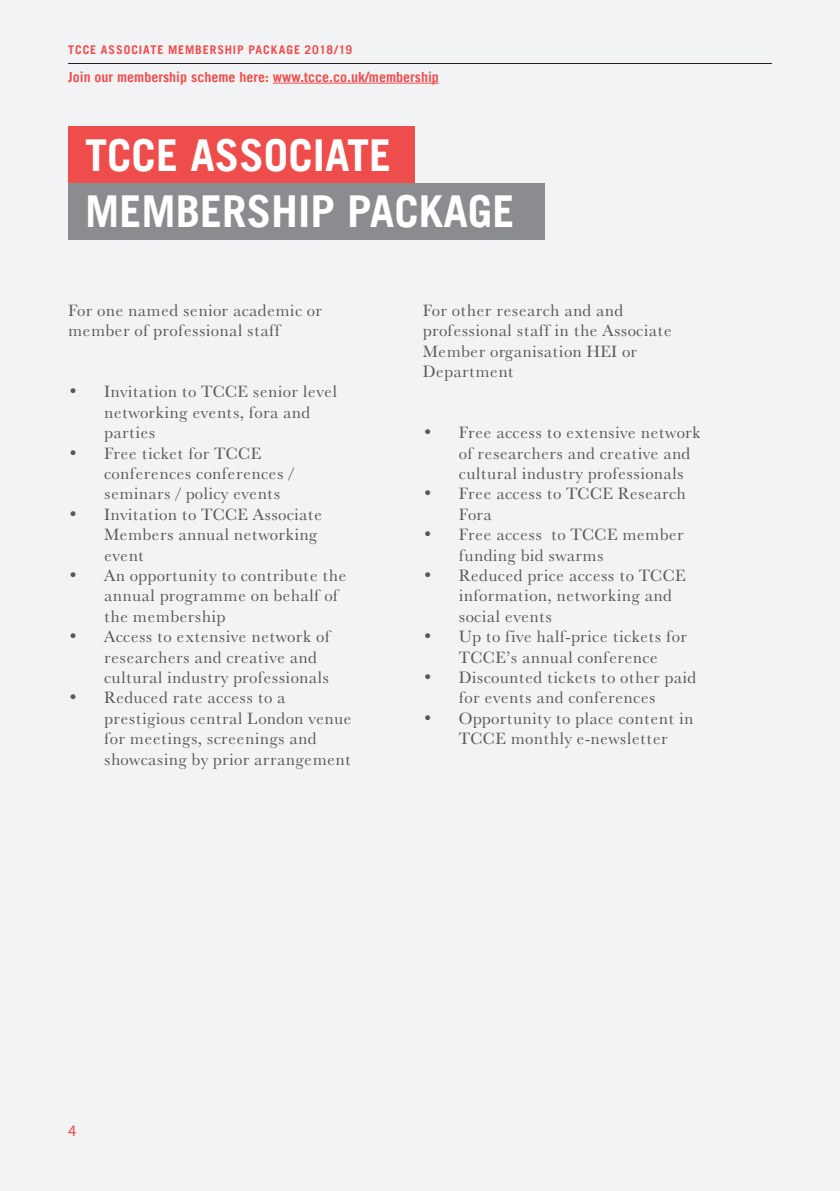
<style>
.page{position:relative;width:840px;height:1191px;background:#fff}
.page>*{position:absolute;margin:0;border:0;box-sizing:border-box;transform-origin:0 0}
.t1{font:700 44px "Trade Gothic LT";color:#fff}
.Body{font:17px/20.4px "Baskerville No 2 BT";letter-spacing:.01em;color:#57585a}
.t2{font:16px "Myriad Pro";color:#ef4d4d}
.t3{font:700 14px "Trade Gothic LT";color:#ef4d4c}
.t4{font:700 12px "Trade Gothic LT";letter-spacing:.075em;color:#ef4d4d}
.s1{color:#ef4d4d}
</style>
<div class="page">
<div style="left:0;top:0;width:839px;height:1191px;background:#f2f3f4"></div>
<div style="left:68px;top:126px;width:346px;height:57px;background:#ef4d4b"></div>
<div style="left:68px;top:183px;width:476px;height:57px;background:#8a8c8f"></div>
<hr style="left:273px;top:83px;width:166px;height:1px;background:#ef4d4d">
<hr style="left:68px;top:63px;width:703px;height:1px;background:#231f20">
<p class="t4" style="left:68px;top:42px;width:285px">TCCE ASSOCIATE MEMBERSHIP PACKAGE 2018/19</p>
<p class="t3" style="left:68px;top:68px;width:372px">Join our membership scheme here: <span class="s1">www.tcce.co.uk/membership</span></p>
<p class="t1" style="left:85px;top:128px;width:307px">TCCE ASSOCIATE</p>
<p class="t1" style="left:85px;top:184px;width:430px">MEMBERSHIP PACKAGE</p>
<p class="Body" style="left:68px;top:299px;width:255px">For one named senior academic or member of professional staff</p>
<p class="Body" style="left:104px;top:381px;width:234px;text-indent:-36px">• Invitation to TCCE senior level networking events, fora and parties</p>
<p class="Body" style="left:104px;top:442px;width:191px;text-indent:-36px">• Free ticket for TCCE conferences conferences / seminars / policy events</p>
<p class="Body" style="left:104px;top:503px;width:220px;text-indent:-36px">• Invitation to TCCE Associate<br>Members annual networking event</p>
<p class="Body" style="left:104px;top:565px;width:244px;text-indent:-36px">• An opportunity to contribute the annual programme on behalf of the membership</p>
<p class="Body" style="left:104px;top:626px;width:227px;text-indent:-36px">• Access to extensive network of researchers and creative and cultural industry professionals</p>
<p class="Body" style="left:104px;top:687px;width:249px;text-indent:-36px">• Reduced rate access to a prestigious central London venue for meetings, screenings and showcasing by prior arrangement</p>
<p class="Body" style="left:422px;top:299px;width:250px">For other research and and professional staff in the Associate<br>Member organisation HEI or<br>Department</p>
<p class="Body" style="left:458px;top:422px;width:243px;text-indent:-36px">• Free access to extensive network of researchers and creative and cultural industry professionals</p>
<p class="Body" style="left:458px;top:483px;width:228px;text-indent:-36px">• Free access to TCCE Research<br>Fora</p>
<p class="Body" style="left:458px;top:524px;width:227px;text-indent:-36px">• Free access to TCCE member funding bid swarms</p>
<p class="Body" style="left:458px;top:565px;width:228px;text-indent:-36px">• Reduced price access to TCCE information, networking and social events</p>
<p class="Body" style="left:422px;top:626px;width:266px;text-align:center">• Up to five half-price tickets for<br>TCCE’s annual conference</p>
<p class="Body" style="left:422px;top:667px;width:275px;text-align:center">• Discounted tickets to other paid for events and conferences</p>
<p class="Body" style="left:458px;top:707px;width:236px;text-indent:-36px">• Opportunity to place content in<br>TCCE monthly e-newsletter</p>
<p class="t2" style="left:68px;top:1120px;width:10px">4</p>
</div>
